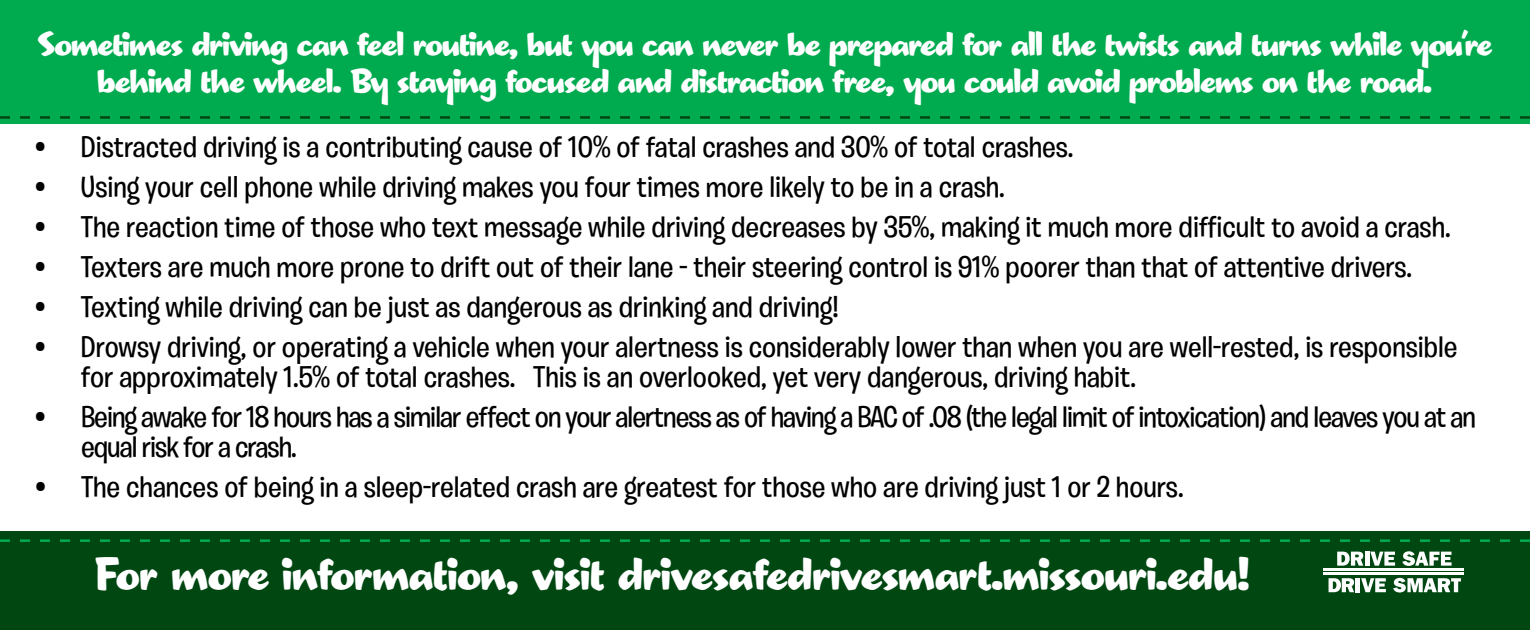
<style>
.page{position:relative;width:1530px;height:630px;background:#fff}
.page>*{position:absolute;margin:0;border:0;box-sizing:border-box;transform-origin:0 0}
.t1{font:47.5px "Las Vegas OT Castaway";letter-spacing:-.025em;color:#fff}
.t2{font:35px/37.5px "Las Vegas OT Castaway";letter-spacing:-.04em;color:#fff;text-align:center}
.t3{font:500 30px/30px "Burbank Big";color:#000}
.t4{font:500 30px/30px "Burbank Big";letter-spacing:-.03em;color:#000}
.s1{font-weight:900}
</style>
<div class="page">
<div style="left:0;top:532px;width:1530px;height:98px;background:#004712"></div>
<div style="left:0;top:0;width:1530px;height:124px;background:#00aa4f"></div>
<svg style="left:1337px;top:552px;width:26px;height:14px"></svg>
<hr style="left:1365px;top:552px;width:4px;height:14px;background:#fff">
<svg style="left:1370px;top:552px;width:25px;height:14px"></svg>
<svg style="left:1402px;top:551px;width:50px;height:15px"></svg>
<svg style="left:1329px;top:578px;width:25px;height:14px"></svg>
<hr style="left:1356px;top:578px;width:4px;height:14px;background:#fff">
<svg style="left:1361px;top:578px;width:25px;height:14px"></svg>
<svg style="left:1393px;top:578px;width:68px;height:15px"></svg>
<hr style="left:1324px;top:569px;width:140px;height:2px;background:#fff">
<hr style="left:1324px;top:573px;width:140px;height:2px;background:#fff">
<svg style="left:0;top:116px;width:1530px;height:3px"></svg>
<svg style="left:0;top:539px;width:1530px;height:3px"></svg>
<p class="t2" style="left:37px;top:28px;width:1457px">Sometimes driving can feel routine, but you can never be prepared for all the twists and turns while you’re behind the wheel. By staying focused and distraction free, you could avoid problems on the road.</p>
<p class="t3" style="left:36px;top:132px;width:1039px"><span class="s1">•</span> Distracted driving is a contributing cause of 10% of fatal crashes and 30% of total crashes.</p>
<p class="t3" style="left:36px;top:172px;width:970px"><span class="s1">•</span> Using your cell phone while driving makes you four times more likely to be in a crash.</p>
<p class="t3" style="left:36px;top:212px;width:1416px"><span class="s1">•</span> The reaction time of those who text message while driving decreases by 35%, making it much more difficult to avoid a crash.</p>
<p class="t3" style="left:36px;top:252px;width:1378px"><span class="s1">•</span> Texters are much more prone to drift out of their lane - their steering control is 91% poorer than that of attentive drivers.</p>
<p class="t3" style="left:36px;top:292px;width:804px"><span class="s1">•</span> Texting while driving can be just as dangerous as drinking and driving!</p>
<p class="t3" style="left:81px;top:332px;width:1378px;text-indent:-45px"><span class="s1">•</span> Drowsy driving, or operating a vehicle when your alertness is considerably lower than when you are well-rested, is responsible for approximately 1.5% of total crashes. This is an overlooked, yet very dangerous, driving habit.</p>
<p class="t4" style="left:81px;top:402px;width:1396px;text-indent:-45px"><span class="s1">•</span> Being awake for 18 hours has a similar effect on your alertness as of having a BAC of .08 (the legal limit of intoxication) and leaves you at an equal risk for a crash.</p>
<p class="t3" style="left:36px;top:472px;width:1149px"><span class="s1">•</span> The chances of being in a sleep-related crash are greatest for those who are driving just 1 or 2 hours.</p>
<h1 class="t1" style="left:94px;top:545px;width:1158px">For more information, visit drivesafedrivesmart.missouri.edu!</h1>
</div>
